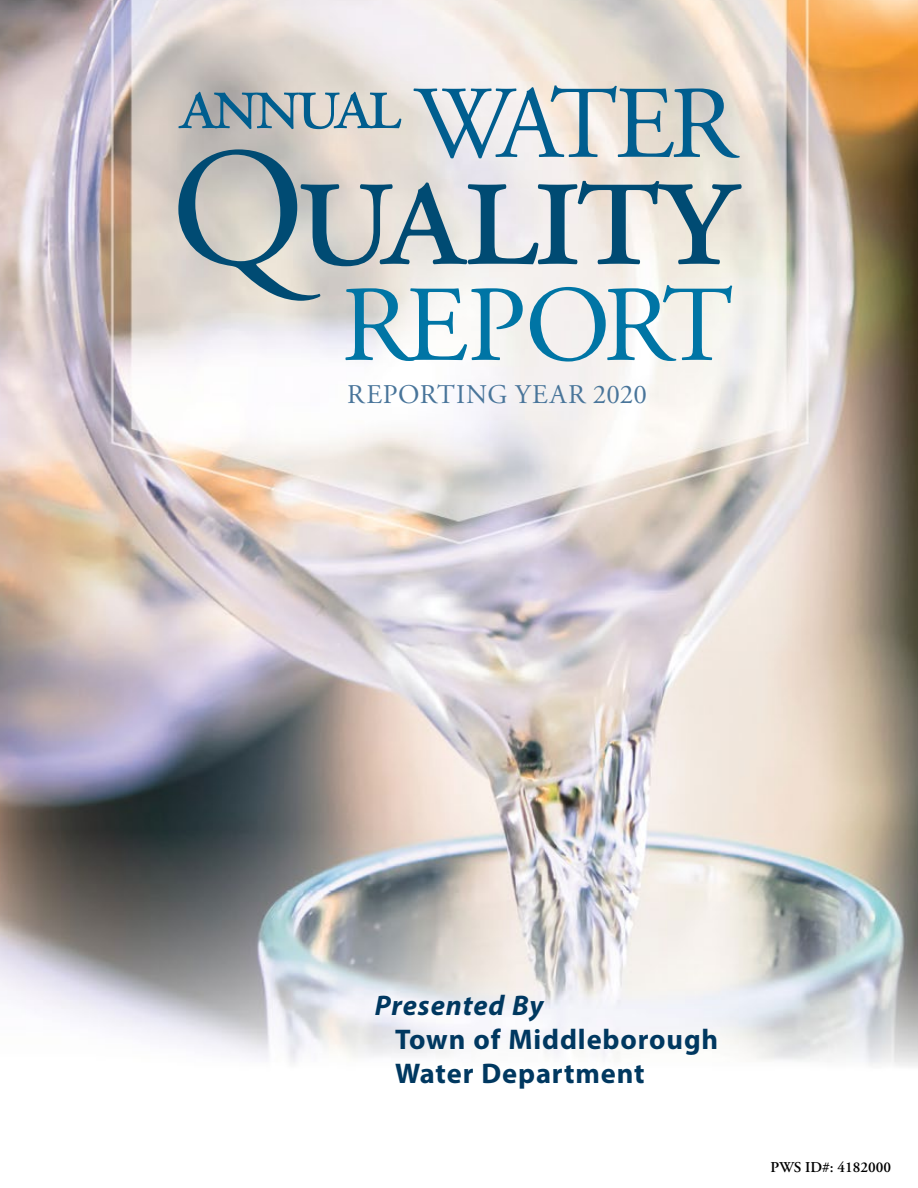
<style>
.page{position:relative;width:918px;height:1188px;background:#fff}
.page>*{position:absolute;margin:0;border:0;box-sizing:border-box;transform-origin:0 0}
.t1{font:181.95px "Adobe Garamond Pro";letter-spacing:-.035em;color:#004b73}
.t2{font:107.85px "Adobe Garamond Pro";letter-spacing:-.05em;color:#0075a5}
.t3{font:102.9px "Adobe Garamond Pro";letter-spacing:-.085em;color:#005e8f}
.t4{font:81.15px "Adobe Garamond Pro";letter-spacing:-.06em;color:#005e8f}
.Utility_Name{font:700 28.5px/34.2px "Myriad Pro";letter-spacing:.03em;color:#003860}
.Presented_By{font:italic 700 28.5px "Myriad Pro";letter-spacing:.03em;color:#003860}
.t5{font:27px "Adobe Garamond Pro";letter-spacing:.025em;color:#49759a}
.PWS_ID{font:600 15px "Adobe Garamond Pro";color:#000}
.s1{font-size:169.05px}
</style>
<div class="page">
<img style="left:0;top:0;width:918px;height:1066px">
<h3 class="t3" style="left:414px;top:62px;width:323px">WATER</h3>
<h3 class="t4" style="left:180px;top:54px;width:223px">annual</h3>
<h1 class="t1" style="left:171px;top:97px;width:570px"><span class="s1">Q</span>uality</h1>
<h2 class="t2" style="left:341px;top:261px;width:394px">REPORT</h2>
<p class="t5" style="left:347px;top:378px;width:301px">REPORTING YEAR 2020</p>
<p class="Presented_By" style="left:375px;top:986px;width:170px">Presented By</p>
<p class="Utility_Name" style="left:395px;top:1021px;width:325px">Town of Middleborough<br>Water Department</p>
<p class="PWS_ID" style="left:771px;top:1158px;width:122px">PWS ID#: 4182000</p>
</div>
